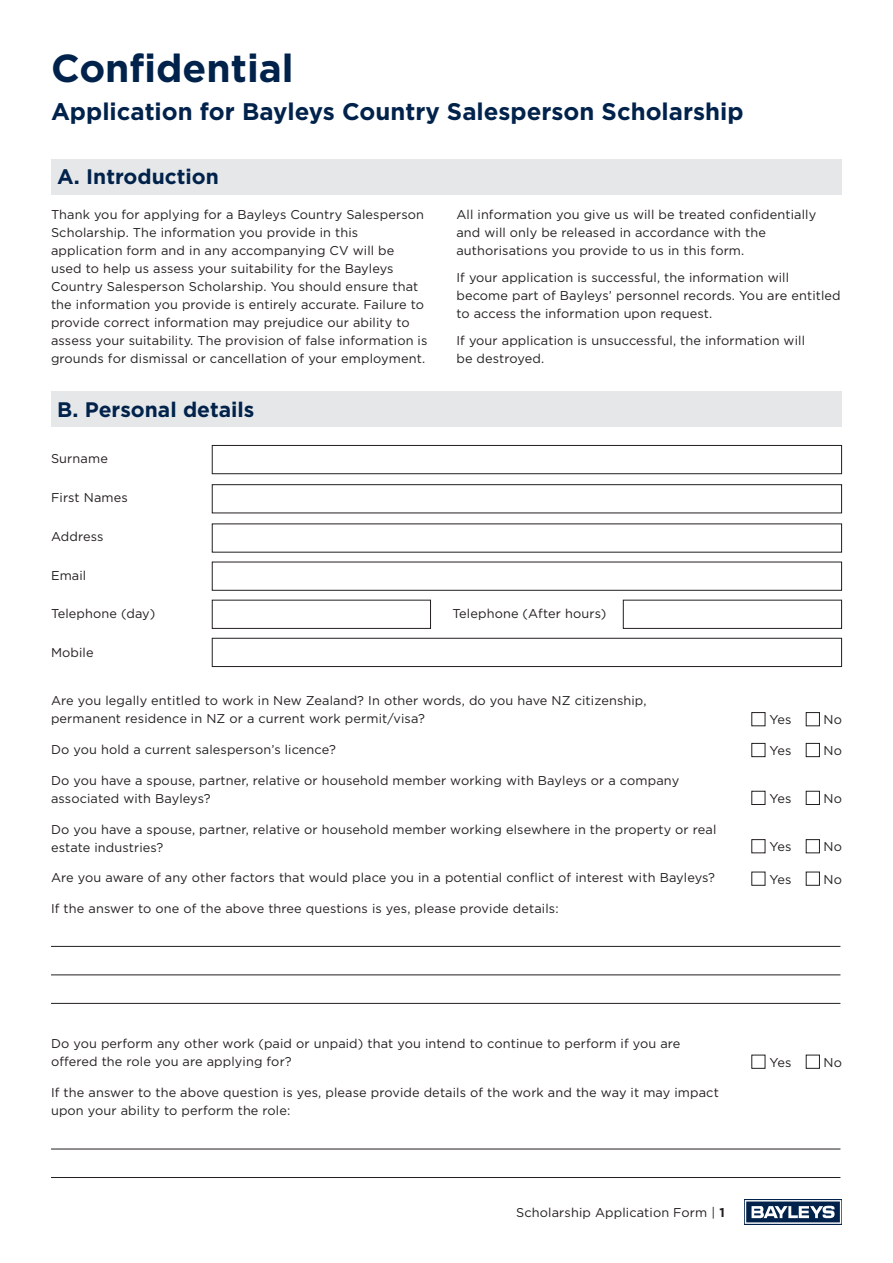
<style>
.page{position:relative;width:893px;height:1263px;background:#fff}
.page>*{position:absolute;margin:0;border:0;box-sizing:border-box;transform-origin:0 0}
.t1{font:700 39px "Gotham";color:#00224b}
.t2{font:700 24px "Gotham";color:#00224b}
.t3{font:700 21px "Gotham";color:#00224b}
.t4{font:12.75px/18px "Gotham";letter-spacing:.01em;color:#231f20}
.s1{font-weight:700}
</style>
<div class="page">
<div style="left:51px;top:159px;width:791px;height:36px;background:#e6e7e9"></div>
<div style="left:51px;top:391px;width:791px;height:36px;background:#e6e7e9"></div>
<div style="left:212px;top:445px;width:630px;height:29px;border:1px solid #231f20"></div>
<div style="left:212px;top:484px;width:630px;height:29px;border:1px solid #231f20"></div>
<div style="left:212px;top:562px;width:630px;height:29px;border:1px solid #231f20"></div>
<div style="left:212px;top:600px;width:219px;height:29px;border:1px solid #231f20"></div>
<div style="left:623px;top:600px;width:219px;height:29px;border:1px solid #231f20"></div>
<div style="left:212px;top:638px;width:630px;height:29px;border:1px solid #231f20"></div>
<svg style="left:751px;top:871px;width:15px;height:15px"></svg>
<svg style="left:805px;top:871px;width:15px;height:15px"></svg>
<svg style="left:751px;top:839px;width:15px;height:15px"></svg>
<svg style="left:805px;top:839px;width:15px;height:15px"></svg>
<svg style="left:751px;top:790px;width:15px;height:15px"></svg>
<svg style="left:805px;top:790px;width:15px;height:15px"></svg>
<svg style="left:751px;top:743px;width:15px;height:14px"></svg>
<svg style="left:805px;top:743px;width:15px;height:14px"></svg>
<svg style="left:751px;top:712px;width:15px;height:14px"></svg>
<svg style="left:805px;top:712px;width:15px;height:14px"></svg>
<hr style="left:51px;top:946px;width:789px;height:1px;background:#231f20">
<hr style="left:51px;top:974px;width:789px;height:1px;background:#231f20">
<hr style="left:51px;top:1003px;width:789px;height:1px;background:#231f20">
<svg style="left:751px;top:1054px;width:15px;height:15px"></svg>
<svg style="left:805px;top:1054px;width:15px;height:15px"></svg>
<hr style="left:51px;top:1149px;width:789px;height:1px;background:#231f20">
<hr style="left:51px;top:1177px;width:789px;height:1px;background:#231f20">
<svg style="left:744px;top:1199px;width:98px;height:25px"></svg>
<svg style="left:745px;top:1200px;width:96px;height:24px"></svg>
<h1 class="t1" style="left:51px;top:43px;width:244px">Confidential</h1>
<h2 class="t2" style="left:51px;top:96px;width:694px">Application for Bayleys Country Salesperson Scholarship</h2>
<h3 class="t3" style="left:57px;top:162px;width:163px">A. Introduction</h3>
<p class="t4" style="left:51px;top:205px;width:378px">Thank you for applying for a Bayleys Country Salesperson Scholarship. The information you provide in this application form and in any accompanying CV will be used to help us assess your suitability for the Bayleys Country Salesperson Scholarship. You should ensure that the information you provide is entirely accurate. Failure to provide correct information may prejudice our ability to assess your suitability. The provision of false information is grounds for dismissal or cancellation of your employment.</p>
<p class="t4" style="left:456px;top:205px;width:361px">All information you give us will be treated confidentially and will only be released in accordance with the authorisations you provide to us in this form.</p>
<p class="t4" style="left:456px;top:268px;width:386px">If your application is successful, the information will become part of Bayleys’ personnel records. You are entitled to access the information upon request.</p>
<p class="t4" style="left:456px;top:331px;width:350px">If your application is unsuccessful, the information will be destroyed.</p>
<h3 class="t3" style="left:57px;top:395px;width:199px">B. Personal details</h3>
<p class="t4" style="left:51px;top:449px;width:58px">Surname</p>
<p class="t4" style="left:51px;top:488px;width:78px">First Names</p>
<p class="t4" style="left:51px;top:527px;width:54px">Address</p>
<p class="t4" style="left:51px;top:566px;width:37px">Email</p>
<p class="t4" style="left:51px;top:605px;width:106px">Telephone (day)</p>
<p class="t4" style="left:51px;top:643px;width:44px">Mobile</p>
<p class="t4" style="left:452px;top:605px;width:155px">Telephone (After hours)</p>
<p class="t4" style="left:51px;top:691px;width:597px">Are you legally entitled to work in New Zealand? In other words, do you have NZ citizenship, permanent residence in NZ or a current work permit/visa?</p>
<p class="t4" style="left:51px;top:740px;width:286px">Do you hold a current salesperson’s licence?</p>
<p class="t4" style="left:51px;top:771px;width:630px">Do you have a spouse, partner, relative or household member working with Bayleys or a company associated with Bayleys?</p>
<p class="t4" style="left:51px;top:820px;width:667px">Do you have a spouse, partner, relative or household member working elsewhere in the property or real estate industries?</p>
<p class="t4" style="left:51px;top:868px;width:665px">Are you aware of any other factors that would place you in a potential conflict of interest with Bayleys?</p>
<p class="t4" style="left:51px;top:899px;width:509px">If the answer to one of the above three questions is yes, please provide details:</p>
<p class="t4" style="left:770px;top:710px;width:23px">Yes</p>
<p class="t4" style="left:824px;top:710px;width:20px">No</p>
<p class="t4" style="left:770px;top:741px;width:23px">Yes</p>
<p class="t4" style="left:824px;top:741px;width:20px">No</p>
<p class="t4" style="left:770px;top:789px;width:23px">Yes</p>
<p class="t4" style="left:824px;top:789px;width:20px">No</p>
<p class="t4" style="left:770px;top:837px;width:23px">Yes</p>
<p class="t4" style="left:824px;top:837px;width:20px">No</p>
<p class="t4" style="left:770px;top:870px;width:23px">Yes</p>
<p class="t4" style="left:824px;top:870px;width:20px">No</p>
<p class="t4" style="left:51px;top:1034px;width:631px">Do you perform any other work (paid or unpaid) that you intend to continue to perform if you are offered the role you are applying for?</p>
<p class="t4" style="left:51px;top:1083px;width:669px">If the answer to the above question is yes, please provide details of the work and the way it may impact upon your ability to perform the role:</p>
<p class="t4" style="left:516px;top:1203px;width:210px">Scholarship Application Form | <span class="s1">1</span></p>
<p class="t4" style="left:770px;top:1053px;width:23px">Yes</p>
<p class="t4" style="left:824px;top:1053px;width:20px">No</p>
</div>
